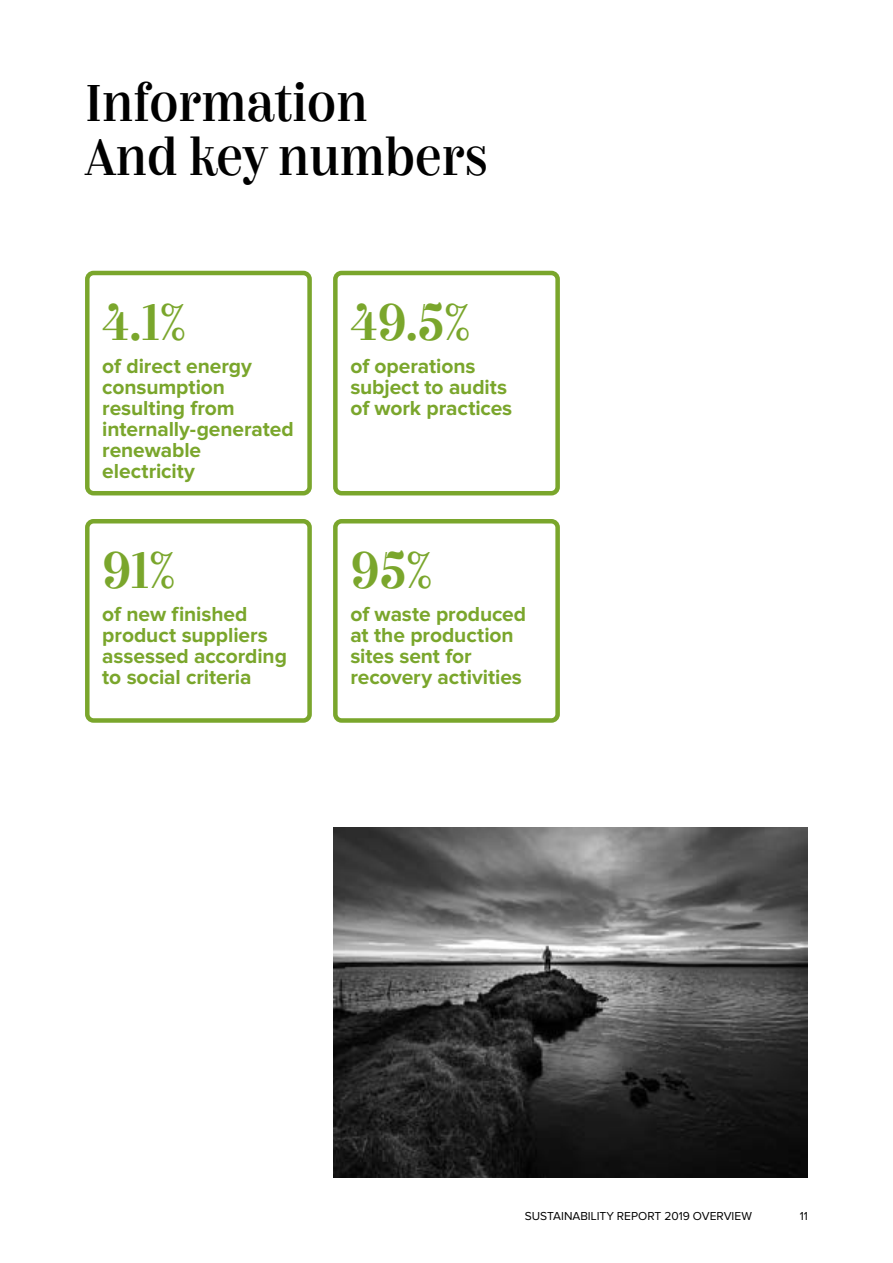
<style>
.page{position:relative;width:893px;height:1263px;background:#fff}
.page>*{position:absolute;margin:0;border:0;box-sizing:border-box;transform-origin:0 0}
.t1{font:45px/54px "Couturier";color:#000}
.t2{font:45px "Couturier";color:#7aa62c}
.t3{font:700 21px/21px "Proxima Nova";letter-spacing:-.005em;color:#7aa62c}
.t4{font:12px "Proxima Nova A";color:#000}
</style>
<div class="page">
<div style="left:85px;top:271px;width:227px;height:224px;border:4px solid #7aa62c;border-radius:6px"></div>
<div style="left:85px;top:519px;width:227px;height:204px;border:4px solid #7aa62c;border-radius:6px"></div>
<div style="left:333px;top:271px;width:227px;height:224px;border:4px solid #7aa62c;border-radius:6px"></div>
<div style="left:333px;top:519px;width:227px;height:204px;border:4px solid #7aa62c;border-radius:6px"></div>
<img style="left:333px;top:828px;width:475px;height:350px">
<h1 class="t1" style="left:85px;top:77px;width:404px">Information<br>And key numbers</h1>
<h1 class="t2" style="left:102px;top:290px;width:85px">4.1%</h1>
<p class="t3" style="left:102px;top:356px;width:193px">of direct energy consumption resulting from internally-generated renewable electricity</p>
<h1 class="t2" style="left:102px;top:538px;width:75px">91%</h1>
<p class="t3" style="left:102px;top:604px;width:186px">of new finished product suppliers assessed according to social criteria</p>
<h1 class="t2" style="left:350px;top:290px;width:121px">49.5%</h1>
<p class="t3" style="left:350px;top:356px;width:163px">of operations subject to audits of work practices</p>
<h1 class="t2" style="left:350px;top:538px;width:83px">95%</h1>
<p class="t3" style="left:350px;top:604px;width:177px">of waste produced at the production sites sent for recovery activities</p>
<p class="t4" style="left:525px;top:1210px;width:229px">SUSTAINABILITY REPORT 2019 OVERVIEW</p>
<p class="t4" style="left:800px;top:1210px;width:10px">11</p>
</div>
